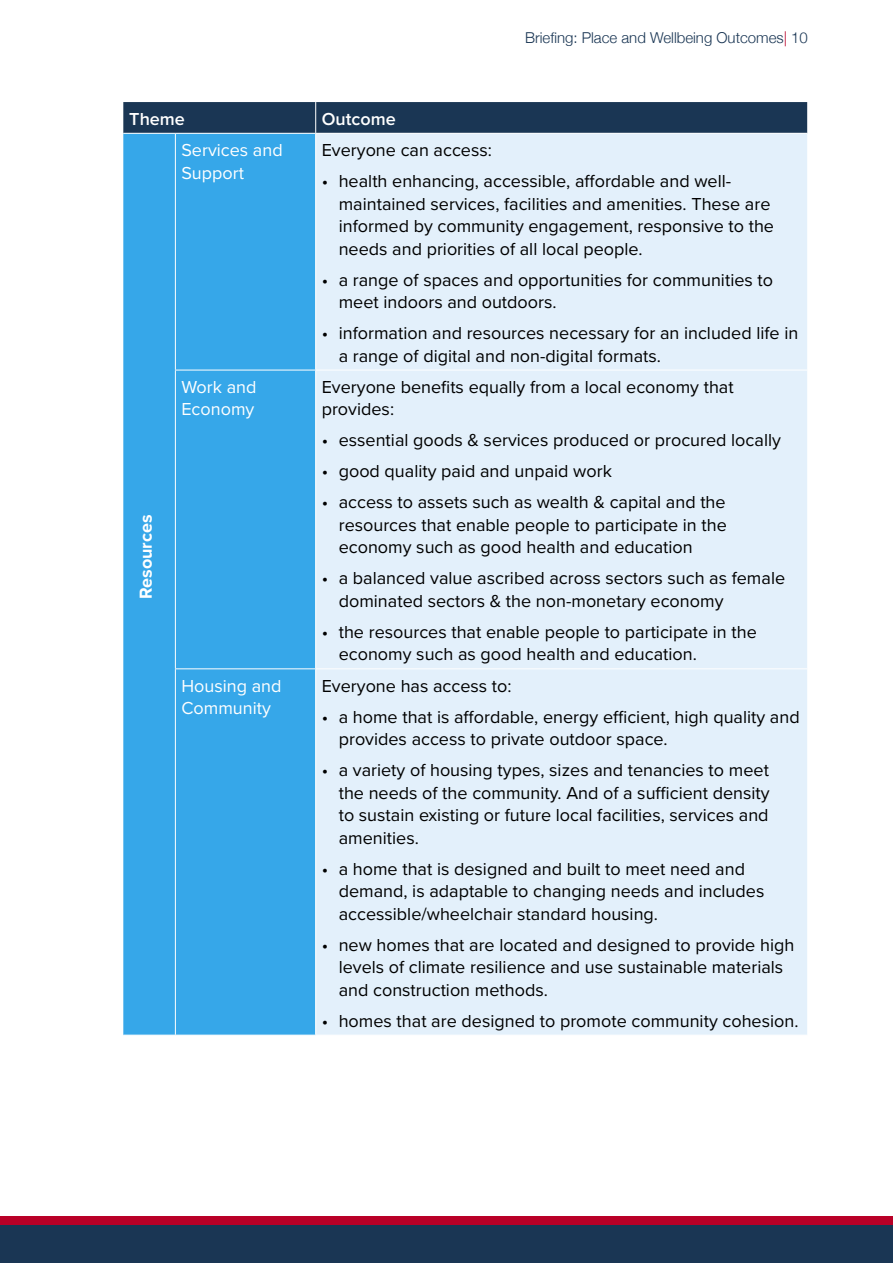
<style>
.page{position:relative;width:893px;height:1263px;background:#fff}
.page>*{position:absolute;margin:0;border:0;box-sizing:border-box;transform-origin:0 0}
.body_text{font:18px/22.5px "Proxima Nova";color:#000}
.body_text-2{font:18px/22.5px "Proxima Nova";color:#fff}
.body_text-3{font:600 18px "Proxima Nova";color:#fff}
.t1{font:700 18px "Proxima Nova";color:#fff}
.t2{font:300 15px "Helvetica Neue";color:#1a3654}
.s1{color:#b90027}
</style>
<div class="page">
<div style="left:0;top:1225px;width:893px;height:38px;background:#1a3654"></div>
<div style="left:0;top:1216px;width:893px;height:9px;background:#b90027"></div>
<div style="left:123px;top:102px;width:684px;height:31px;background:#1a3654"></div>
<div style="left:123px;top:134px;width:192px;height:901px;background:#36a7e9"></div>
<div style="left:316px;top:134px;width:491px;height:901px;background:#e3f0fb"></div>
<hr style="left:175px;top:134px;width:1px;height:236px;background:#fff">
<hr style="left:175px;top:370px;width:141px;height:1px;background:#fff">
<hr style="left:175px;top:370px;width:1px;height:298px;background:#fff">
<hr style="left:316px;top:370px;width:491px;height:1px;background:#fff">
<hr style="left:175px;top:668px;width:141px;height:1px;background:#fff">
<hr style="left:175px;top:669px;width:1px;height:366px;background:#fff">
<hr style="left:316px;top:668px;width:491px;height:1px;background:#fff">
<hr style="left:315px;top:102px;width:1px;height:31px;background:#fff">
<p class="t2" style="left:525px;top:26px;width:284px">Briefing: Place and Wellbeing Outcomes<span class="s1">|</span> 10</p>
<p class="body_text-3" style="left:129px;top:105px;width:57px">Theme</p>
<p class="body_text-3" style="left:322px;top:105px;width:75px">Outcome</p>
<p class="body_text-2" style="left:181px;top:138px;width:103px">Services and<br>Support</p>
<p class="body_text" style="left:322px;top:138px;width:172px">Everyone can access:</p>
<p class="body_text" style="left:339px;top:169px;width:437px;text-indent:-17px">• health enhancing, accessible, affordable and well&shy;maintained services, facilities and amenities. These are informed by community engagement, responsive to the needs and priorities of all local people.</p>
<p class="body_text" style="left:339px;top:267px;width:436px;text-indent:-17px">• a range of spaces and opportunities for communities to meet indoors and outdoors.</p>
<p class="body_text" style="left:339px;top:321px;width:461px;text-indent:-17px">• information and resources necessary for an included life in a range of digital and non-digital formats.</p>
<p class="t1" style="left:132px;top:599px;width:86px;rotate:-90deg">Resources</p>
<p class="body_text-2" style="left:181px;top:375px;width:77px">Work and<br>Economy</p>
<p class="body_text" style="left:322px;top:375px;width:414px">Everyone benefits equally from a local economy that provides:</p>
<p class="body_text" style="left:322px;top:428px;width:461px">• essential goods &amp; services produced or procured locally</p>
<p class="body_text" style="left:322px;top:459px;width:292px">• good quality paid and unpaid work</p>
<p class="body_text" style="left:339px;top:490px;width:390px;text-align:justify;text-indent:-17px">• access to assets such as wealth &amp; capital and the resources that enable people to participate in the economy such as good health and education</p>
<p class="body_text" style="left:339px;top:566px;width:448px;text-indent:-17px">• a balanced value ascribed across sectors such as female dominated sectors &amp; the non-monetary economy</p>
<p class="body_text" style="left:339px;top:620px;width:420px;text-indent:-17px">• the resources that enable people to participate in the economy such as good health and education.</p>
<p class="body_text-2" style="left:181px;top:673px;width:102px">Housing and<br>Community</p>
<p class="body_text" style="left:322px;top:673px;width:191px">Everyone has access to:</p>
<p class="body_text" style="left:339px;top:704px;width:462px;text-indent:-17px">• a home that is affordable, energy efficient, high quality and provides access to private outdoor space.</p>
<p class="body_text" style="left:339px;top:758px;width:432px;text-align:justify;text-indent:-17px">• a variety of housing types, sizes and tenancies to meet the needs of the community. And of a sufficient density to sustain existing or future local facilities, services and amenities.</p>
<p class="body_text" style="left:339px;top:856px;width:427px;text-indent:-17px">• a home that is designed and built to meet need and demand, is adaptable to changing needs and includes accessible/wheelchair standard housing.</p>
<p class="body_text" style="left:339px;top:932px;width:457px;text-indent:-17px">• new homes that are located and designed to provide high levels of climate resilience and use sustainable materials and construction methods.</p>
<p class="body_text" style="left:322px;top:1008px;width:478px">• homes that are designed to promote community cohesion.</p>
</div>
